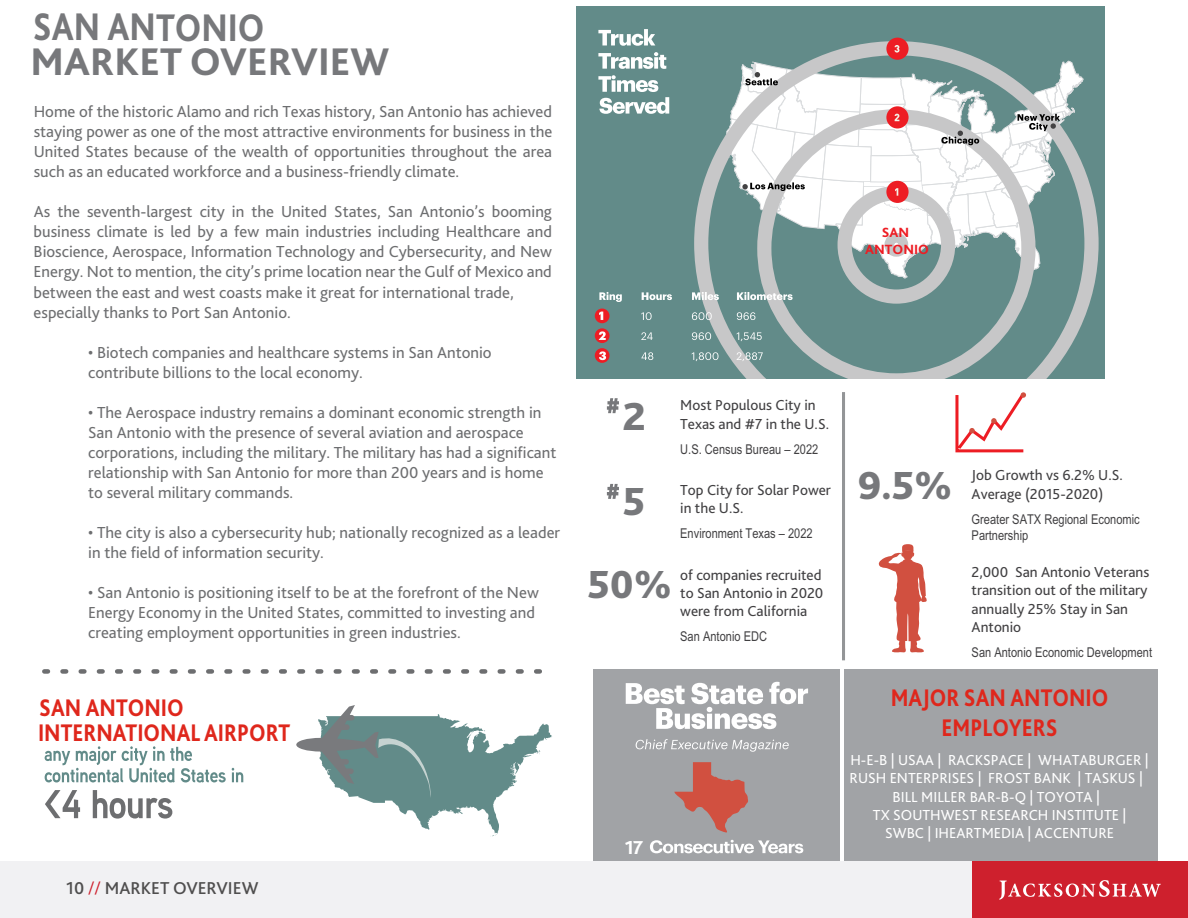
<style>
.page{position:relative;width:1188px;height:918px;background:#fff}
.page>*{position:absolute;margin:0;border:0;box-sizing:border-box;transform-origin:0 0}
.t1{font:800 40.95px "Bliss 2";color:#77787b}
.t2{font:800 40.35px/34.3px "Bliss 2";color:#77787b;scale:.85 1}
.t3{font:800 25.2px/30.2px "Bliss 2";color:#df271c;text-align:center;scale:.85 1}
.t4{font:800 19.5px "Bliss 2";color:#fff}
.t5{font:500 18px "Bliss 2";color:#4f4e4e}
.t6{font:16.65px/20.1px "Bliss 2";color:#6d6e70}
.t7{font:15.15px/18.1px "Bliss 2";color:#414042}
.t8{font:15.15px/18.1px "Bliss 2";color:#fff;text-align:center}
.t9{font:800 13.95px/16.8px "Bliss 2";color:#ed1d24;text-align:center}
.t10{font:13.5px/16.2px "Arial Narrow";color:#414042}
.s1{font-weight:300;color:#ce202d}
</style>
<div class="page">
<hr style="left:842px;top:392px;width:3px;height:268px;background:#939597">
<div style="left:844px;top:669px;width:313px;height:198px;background:#a1a3a6"></div>
<svg style="left:955px;top:392px;width:71px;height:61px"></svg>
<div style="left:594px;top:669px;width:246px;height:198px;background:#a1a3a6"></div>
<svg style="left:626px;top:682px;width:182px;height:47px"></svg>
<svg style="left:636px;top:739px;width:153px;height:13px"></svg>
<svg style="left:650px;top:840px;width:153px;height:13px"></svg>
<svg style="left:674px;top:762px;width:74px;height:70px"></svg>
<svg style="left:296px;top:705px;width:256px;height:131px"></svg>
<svg style="left:45px;top:746px;width:198px;height:37px"></svg>
<svg style="left:45px;top:790px;width:127px;height:29px"></svg>
<svg style="left:44px;top:669px;width:498px;height:5px"></svg>
<div style="left:576px;top:6px;width:529px;height:373px;background:#628b89"></div>
<svg style="left:598px;top:29px;width:57px;height:17px"></svg>
<svg style="left:598px;top:52px;width:68px;height:17px"></svg>
<svg style="left:598px;top:75px;width:71px;height:39px"></svg>
<svg style="left:694px;top:37px;width:405px;height:342px"></svg>
<div style="left:886px;top:38px;width:23px;height:22px;background:#ed1d24;border-radius:50%"></div>
<svg style="left:894px;top:45px;width:5px;height:8px"></svg>
<svg style="left:595px;top:309px;width:15px;height:14px"></svg>
<div style="left:595px;top:328px;width:15px;height:15px;background:#ed1d24;border-radius:50%"></div>
<div style="left:595px;top:348px;width:15px;height:15px;background:#ed1d24;border-radius:50%"></div>
<svg style="left:599px;top:312px;width:4px;height:8px"></svg>
<svg style="left:599px;top:331px;width:7px;height:9px"></svg>
<svg style="left:599px;top:351px;width:7px;height:9px"></svg>
<svg style="left:641px;top:352px;width:122px;height:9px"></svg>
<svg style="left:641px;top:332px;width:121px;height:9px"></svg>
<svg style="left:641px;top:312px;width:114px;height:8px"></svg>
<svg style="left:599px;top:292px;width:194px;height:10px"></svg>
<svg style="left:726px;top:61px;width:358px;height:218px"></svg>
<svg style="left:607px;top:398px;width:12px;height:15px"></svg>
<svg style="left:607px;top:484px;width:12px;height:15px"></svg>
<svg style="left:878px;top:544px;width:49px;height:109px"></svg>
<div style="left:0;top:862px;width:1188px;height:56px;background:#f1f1f3"></div>
<div style="left:972px;top:862px;width:216px;height:56px;background:#ce202d"></div>
<svg style="left:999px;top:880px;width:162px;height:20px"></svg>
<h2 class="t2" style="left:31px;top:9px;width:423px">SAN ANTONIO<br>MARKET OVERVIEW</h2>
<p class="t6" style="left:34px;top:101px;width:520px;text-align:justify">Home of the historic Alamo and rich Texas history, San Antonio has achieved staying power as one of the most attractive environments for business in the United States because of the wealth of opportunities throughout the area such as an educated workforce and a business-friendly climate.</p>
<p class="t6" style="left:34px;top:201px;width:520px">As the seventh-largest city in the United States, San Antonio’s booming business climate is led by a few main industries including Healthcare and Bioscience, Aerospace, Information Technology and Cybersecurity, and New Energy. Not to mention, the city’s prime location near the Gulf of Mexico and between the east and west coasts make it great for international trade, especially thanks to Port San Antonio.</p>
<p class="t6" style="left:88px;top:342px;width:405px">• Biotech companies and healthcare systems in San Antonio contribute billions to the local economy.</p>
<p class="t6" style="left:88px;top:402px;width:470px">• The Aerospace industry remains a dominant economic strength in San Antonio with the presence of several aviation and aerospace corporations, including the military. The military has had a significant relationship with San Antonio for more than 200 years and is home to several military commands.</p>
<p class="t6" style="left:88px;top:522px;width:473px">• The city is also a cybersecurity hub; nationally recognized as a leader in the field of information security.</p>
<p class="t6" style="left:88px;top:582px;width:452px">• San Antonio is positioning itself to be at the forefront of the New<br>Energy Economy in the United States, committed to investing and creating employment opportunities in green industries.</p>
<h3 class="t3" style="left:39px;top:692px;width:171px">SAN ANTONIO</h3>
<h3 class="t3" style="left:38px;top:716px;width:298px">INTERNATIONAL AIRPORT</h3>
<p class="t5" style="left:66px;top:877px;width:194px">10 <span class="s1">//</span> MARKET OVERVIEW</p>
<p class="t9" style="left:865px;top:224px;width:65px">SAN<br>ANTONIO</p>
<h1 class="t1" style="left:623px;top:391px;width:24px">2</h1>
<p class="t7" style="left:680px;top:396px;width:150px">Most Populous City in<br>Texas and #7 in the U.S.</p>
<p class="t10" style="left:680px;top:441px;width:140px">U.S. Census Bureau – 2022</p>
<h1 class="t1" style="left:623px;top:476px;width:24px">5</h1>
<p class="t7" style="left:680px;top:480px;width:152px">Top City for Solar Power in the U.S.</p>
<p class="t10" style="left:680px;top:525px;width:134px">Environment Texas – 2022</p>
<p class="t7" style="left:680px;top:565px;width:145px;text-align:justify">of companies recruited to San Antonio in 2020 were from California</p>
<p class="t10" style="left:680px;top:628px;width:88px">San Antonio EDC</p>
<h1 class="t1" style="left:588px;top:559px;width:86px">50%</h1>
<p class="t4" style="left:625px;top:836px;width:20px">17</p>
<h1 class="t1" style="left:858px;top:460px;width:96px">9.5%</h1>
<p class="t7" style="left:972px;top:466px;width:153px">Job Growth vs 6.2% U.S.<br>Average (2015-2020)</p>
<p class="t10" style="left:972px;top:511px;width:170px">Greater SATX Regional Economic<br>Partnership</p>
<p class="t7" style="left:972px;top:563px;width:179px">2,000 San Antonio Veterans transition out of the military annually 25% Stay in San<br>Antonio</p>
<p class="t10" style="left:972px;top:644px;width:182px">San Antonio Economic Development</p>
<h3 class="t3" style="left:891px;top:682px;width:257px">MAJOR SAN ANTONIO<br>EMPLOYERS</h3>
<p class="t8" style="left:850px;top:751px;width:301px">H-E-B | USAA | RACKSPACE | WHATABURGER | RUSH ENTERPRISES | FROST BANK | TASKUS | BILL MILLER BAR-B-Q | TOYOTA |<br>TX SOUTHWEST RESEARCH INSTITUTE |<br>SWBC | IHEARTMEDIA | ACCENTURE</p>
</div>
